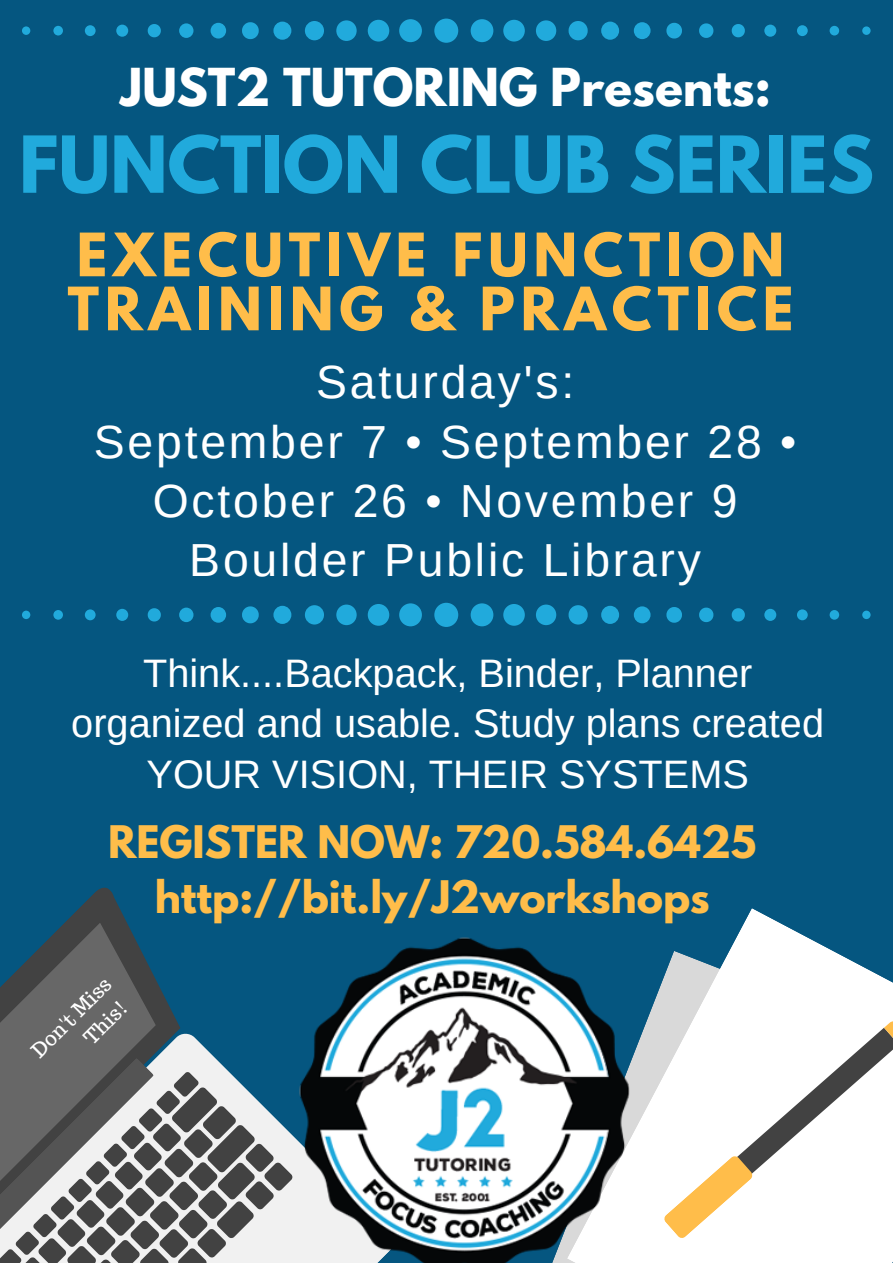
<style>
.page{position:relative;width:893px;height:1263px;background:#055680}
.page>*{position:absolute;margin:0;border:0;box-sizing:border-box;transform-origin:0 0}
.t1{font:700 69.53px "League Spartan";color:#21aadc}
.t2{font:700 52.95px/54px "League Spartan";letter-spacing:.11em;color:#ffbd4a}
.t3{font:46.35px/59.1px "Arimo";letter-spacing:.06em;color:#fff;text-align:center}
.t4{font:700 46.35px "League Spartan";color:#fff}
.t5{font:39.75px/50.6px "Arimo";color:#fff;text-align:center}
.t6{font:700 39.75px/55.1px "League Spartan";color:#ffbd4a;text-align:center}
.t7{font:19.88px/27.6px "Trocchi";color:#fff;text-align:right}
</style>
<div class="page">
<svg style="left:638px;top:908px;width:255px;height:355px;fill:#fff"></svg>
<svg style="left:662px;top:1019px;width:231px;height:221px"></svg>
<svg style="left:65px;top:887px;width:150px;height:171px"></svg>
<svg style="left:0;top:923px;width:179px;height:135px;fill:#676767"></svg>
<svg style="left:0;top:1058px;width:291px;height:205px"></svg>
<img style="left:291px;top:937px;width:347px;height:326px">
<div style="left:434px;top:603px;width:24px;height:24px;background:#21aadc;border-radius:50%"></div>
<div style="left:471px;top:603px;width:22px;height:23px;background:#21aadc;border-radius:50%"></div>
<div style="left:503px;top:604px;width:22px;height:22px;background:#21aadc;border-radius:50%"></div>
<svg style="left:536px;top:605px;width:20px;height:20px"></svg>
<svg style="left:569px;top:605px;width:19px;height:19px"></svg>
<div style="left:601px;top:606px;width:18px;height:18px;background:#21aadc;border-radius:50%"></div>
<div style="left:634px;top:606px;width:17px;height:17px;background:#21aadc;border-radius:50%"></div>
<svg style="left:666px;top:607px;width:16px;height:16px"></svg>
<svg style="left:699px;top:608px;width:14px;height:14px"></svg>
<svg style="left:732px;top:608px;width:13px;height:13px"></svg>
<div style="left:764px;top:609px;width:12px;height:12px;background:#21aadc;border-radius:50%"></div>
<div style="left:797px;top:609px;width:11px;height:11px;background:#21aadc;border-radius:50%"></div>
<div style="left:830px;top:610px;width:9px;height:10px;background:#21aadc;border-radius:50%"></div>
<div style="left:862px;top:611px;width:9px;height:8px;background:#21aadc;border-radius:50%"></div>
<div style="left:399px;top:603px;width:23px;height:23px;background:#21aadc;border-radius:50%"></div>
<div style="left:368px;top:604px;width:21px;height:22px;background:#21aadc;border-radius:50%"></div>
<svg style="left:336px;top:605px;width:21px;height:20px"></svg>
<div style="left:305px;top:605px;width:19px;height:19px;background:#21aadc;border-radius:50%"></div>
<div style="left:273px;top:606px;width:18px;height:18px;background:#21aadc;border-radius:50%"></div>
<svg style="left:242px;top:606px;width:17px;height:17px"></svg>
<div style="left:211px;top:607px;width:15px;height:16px;background:#21aadc;border-radius:50%"></div>
<div style="left:179px;top:608px;width:14px;height:14px;background:#21aadc;border-radius:50%"></div>
<svg style="left:148px;top:608px;width:13px;height:13px"></svg>
<div style="left:116px;top:609px;width:12px;height:12px;background:#21aadc;border-radius:50%"></div>
<div style="left:85px;top:609px;width:11px;height:11px;background:#21aadc;border-radius:50%"></div>
<div style="left:53px;top:610px;width:10px;height:10px;background:#21aadc;border-radius:50%"></div>
<div style="left:22px;top:611px;width:8px;height:8px;background:#21aadc;border-radius:50%"></div>
<div style="left:434px;top:19px;width:24px;height:24px;background:#21aadc;border-radius:50%"></div>
<div style="left:471px;top:19px;width:22px;height:23px;background:#21aadc;border-radius:50%"></div>
<div style="left:503px;top:20px;width:22px;height:22px;background:#21aadc;border-radius:50%"></div>
<svg style="left:536px;top:20px;width:20px;height:21px"></svg>
<svg style="left:569px;top:21px;width:19px;height:19px"></svg>
<div style="left:601px;top:22px;width:18px;height:18px;background:#21aadc;border-radius:50%"></div>
<div style="left:634px;top:22px;width:17px;height:17px;background:#21aadc;border-radius:50%"></div>
<svg style="left:666px;top:23px;width:16px;height:16px"></svg>
<svg style="left:699px;top:23px;width:14px;height:15px"></svg>
<svg style="left:732px;top:24px;width:13px;height:13px"></svg>
<div style="left:764px;top:25px;width:12px;height:12px;background:#21aadc;border-radius:50%"></div>
<div style="left:797px;top:25px;width:11px;height:11px;background:#21aadc;border-radius:50%"></div>
<div style="left:830px;top:26px;width:9px;height:10px;background:#21aadc;border-radius:50%"></div>
<div style="left:862px;top:26px;width:9px;height:9px;background:#21aadc;border-radius:50%"></div>
<div style="left:399px;top:19px;width:23px;height:23px;background:#21aadc;border-radius:50%"></div>
<div style="left:368px;top:20px;width:21px;height:22px;background:#21aadc;border-radius:50%"></div>
<svg style="left:336px;top:20px;width:21px;height:21px"></svg>
<div style="left:305px;top:21px;width:19px;height:19px;background:#21aadc;border-radius:50%"></div>
<div style="left:273px;top:22px;width:18px;height:18px;background:#21aadc;border-radius:50%"></div>
<svg style="left:242px;top:22px;width:17px;height:17px"></svg>
<div style="left:211px;top:23px;width:15px;height:16px;background:#21aadc;border-radius:50%"></div>
<div style="left:179px;top:23px;width:14px;height:15px;background:#21aadc;border-radius:50%"></div>
<svg style="left:148px;top:24px;width:13px;height:13px"></svg>
<div style="left:116px;top:25px;width:12px;height:12px;background:#21aadc;border-radius:50%"></div>
<div style="left:85px;top:25px;width:11px;height:11px;background:#21aadc;border-radius:50%"></div>
<div style="left:53px;top:26px;width:10px;height:10px;background:#21aadc;border-radius:50%"></div>
<div style="left:22px;top:26px;width:8px;height:9px;background:#21aadc;border-radius:50%"></div>
<p class="t4" style="left:121px;top:64px;width:652px">JUST2 TUTORING Presents:</p>
<h1 class="t1" style="left:19px;top:130px;width:856px">FUNCTION CLUB SERIES</h1>
<h2 class="t2" style="left:67px;top:235px;width:727px">EXECUTIVE FUNCTION<br>TRAINING &amp; PRACTICE</h2>
<p class="t3" style="left:94px;top:353px;width:704px">Saturday's:<br>September 7 • September 28 •<br>October 26 • November 9<br>Boulder Public Library</p>
<p class="t5" style="left:71px;top:648px;width:754px">Think....Backpack, Binder, Planner organized and usable. Study plans created<br>YOUR VISION, THEIR SYSTEMS</p>
<p class="t6" style="left:108px;top:819px;width:650px">REGISTER NOW: 720.584.6425 http://bit.ly/J2workshops</p>
<p class="t7" style="left:25px;top:1044px;width:104px;rotate:-45deg">Don't Miss<br>This!</p>
</div>
